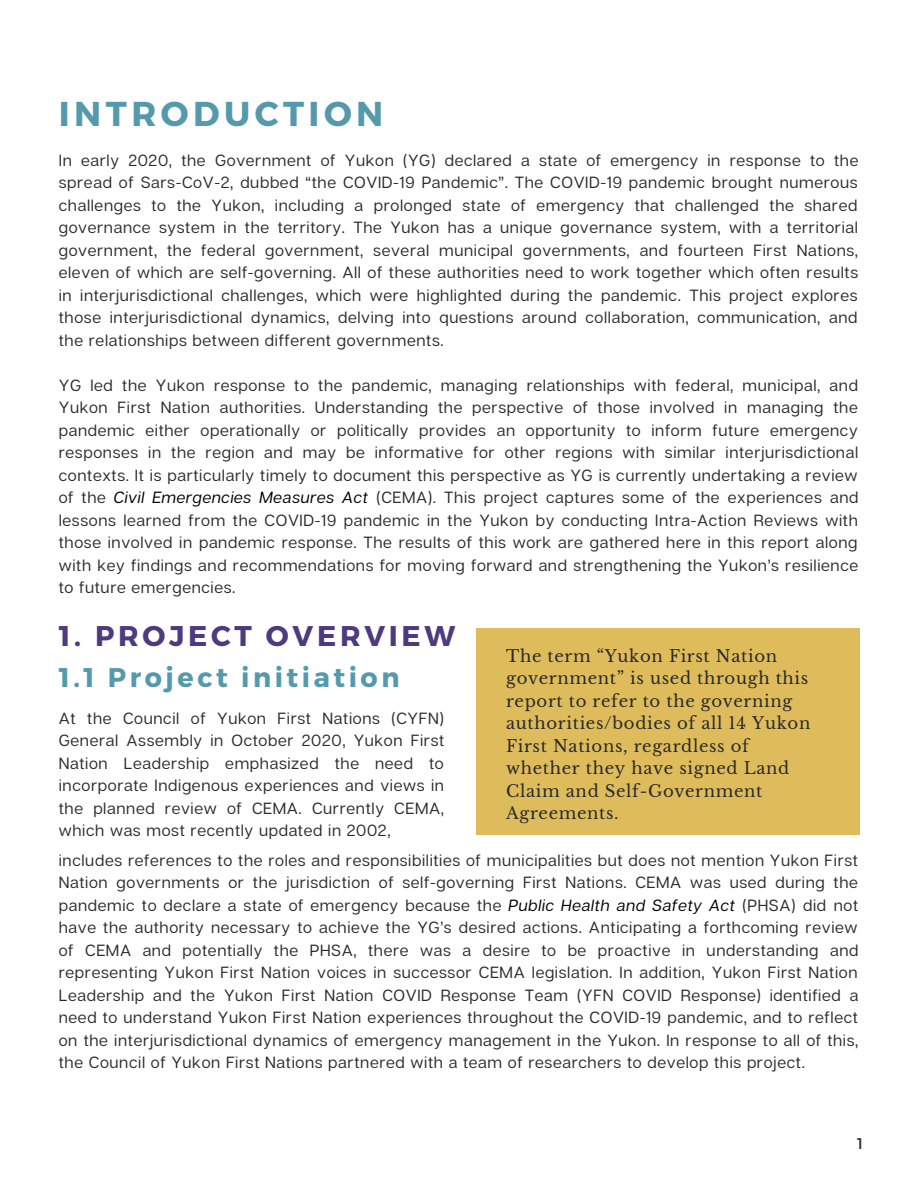
<style>
.page{position:relative;width:918px;height:1188px;background:#fff}
.page>*{position:absolute;margin:0;border:0;box-sizing:border-box;transform-origin:0 0}
.t1{font:700 34.5px "Montserrat";letter-spacing:.13em;color:#549aac}
.t2{font:700 28.5px "Montserrat";letter-spacing:.13em;color:#4f3a80}
.t3{font:700 27px "Montserrat";letter-spacing:.13em;color:#549aac}
.t4{font:16.5px/22.5px "Libre Baskerville";letter-spacing:.04em;color:#2a2a2a}
.t5{font:16.2px/22.5px "Articulat CF";letter-spacing:.04em;color:#2a2a2a;text-align:justify}
.t6{font:15.45px "Montserrat";color:#2a2a2a}
.s1{font-style:italic;color:#000}
</style>
<div class="page">
<div style="left:476px;top:628px;width:383px;height:207px;background:#debc5c"></div>
<p class="t1" style="left:59px;top:91px;width:326px">INTRODUCTION</p>
<p class="t5" style="left:59px;top:148px;width:801px">In early 2020, the Government of Yukon (YG) declared a state of emergency in response to the spread of Sars-CoV-2, dubbed “the COVID-19 Pandemic”. The COVID-19 pandemic brought numerous challenges to the Yukon, including a prolonged state of emergency that challenged the shared governance system in the territory. The Yukon has a unique governance system, with a territorial government, the federal government, several municipal governments, and fourteen First Nations, eleven of which are self-governing. All of these authorities need to work together which often results in interjurisdictional challenges, which were highlighted during the pandemic. This project explores those interjurisdictional dynamics, delving into questions around collaboration, communication, and the relationships between different governments.</p>
<p class="t5" style="left:59px;top:373px;width:801px">YG led the Yukon response to the pandemic, managing relationships with federal, municipal, and Yukon First Nation authorities. Understanding the perspective of those involved in managing the pandemic either operationally or politically provides an opportunity to inform future emergency responses in the region and may be informative for other regions with similar interjurisdictional contexts. It is particularly timely to document this perspective as YG is currently undertaking a review of the <span class="s1">Civil Emergencies Measures Act</span> (CEMA). This project captures some of the experiences and lessons learned from the COVID-19 pandemic in the Yukon by conducting Intra-Action Reviews with those involved in pandemic response. The results of this work are gathered here in this report along with key findings and recommendations for moving forward and strengthening the Yukon’s resilience to future emergencies.</p>
<p class="t2" style="left:59px;top:617px;width:398px">1. PROJECT OVERVIEW</p>
<p class="t3" style="left:59px;top:660px;width:342px">1.1 Project initiation</p>
<p class="t5" style="left:59px;top:706px;width:387px">At the Council of Yukon First Nations (CYFN)<br>General Assembly in October 2020, Yukon First Nation Leadership emphasized the need to incorporate Indigenous experiences and views in the planned review of CEMA. Currently CEMA, which was most recently updated in 2002,</p>
<p class="t4" style="left:506px;top:645px;width:306px">The term “Yukon First Nation government” is used through this report to refer to the governing authorities/bodies of all 14 Yukon<br>First Nations, regardless of whether they have signed Land<br>Claim and Self-Government<br>Agreements.</p>
<p class="t5" style="left:59px;top:848px;width:801px">includes references to the roles and responsibilities of municipalities but does not mention Yukon First Nation governments or the jurisdiction of self-governing First Nations. CEMA was used during the pandemic to declare a state of emergency because the <span class="s1">Public Health and Safety Act</span> (PHSA) did not have the authority necessary to achieve the YG’s desired actions. Anticipating a forthcoming review of CEMA and potentially the PHSA, there was a desire to be proactive in understanding and representing Yukon First Nation voices in successor CEMA legislation. In addition, Yukon First Nation Leadership and the Yukon First Nation COVID Response Team (YFN COVID Response) identified a need to understand Yukon First Nation experiences throughout the COVID-19 pandemic, and to reflect on the interjurisdictional dynamics of emergency management in the Yukon. In response to all of this, the Council of Yukon First Nations partnered with a team of researchers to develop this project.</p>
<p class="t6" style="left:857px;top:1133px;width:7px">1</p>
</div>
